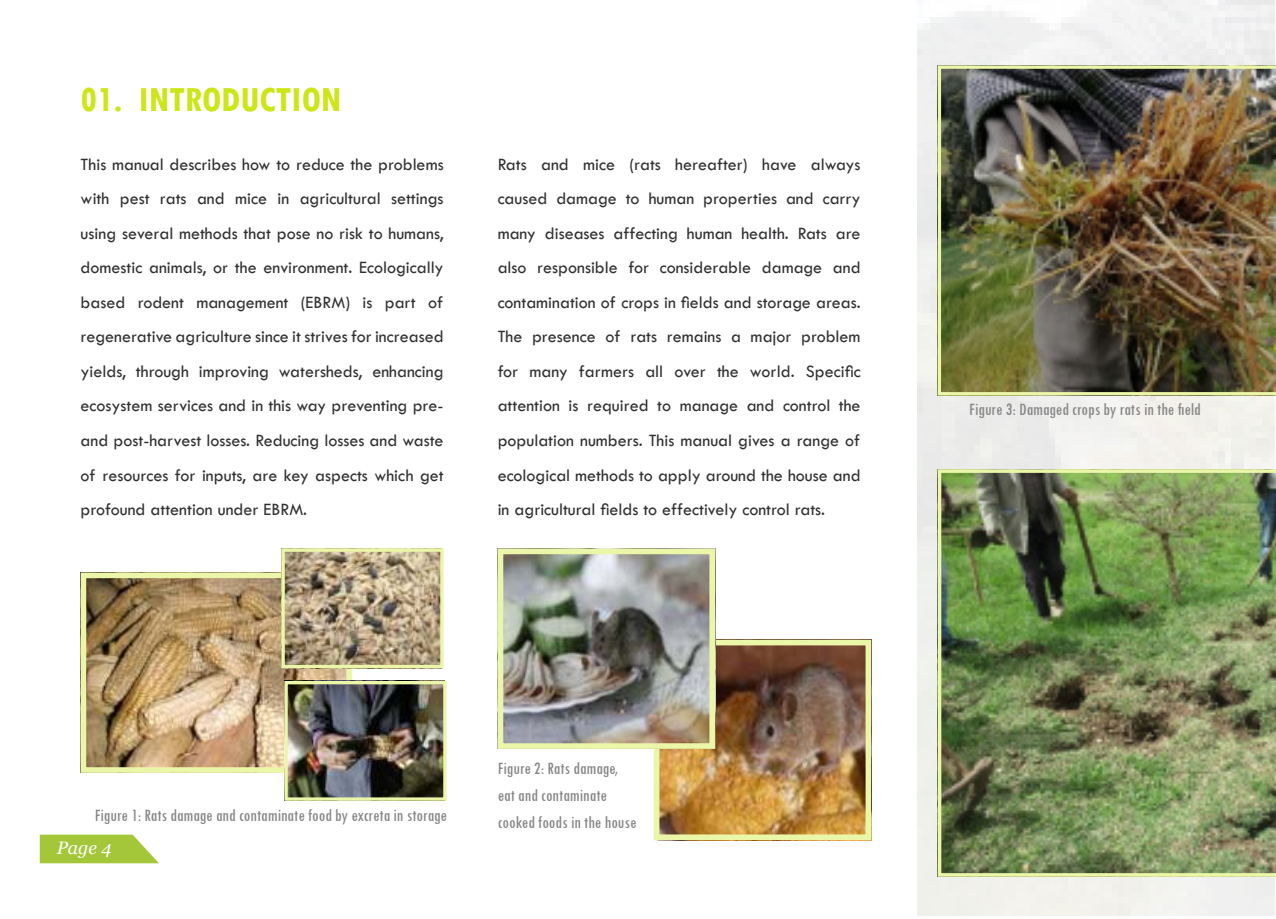
<style>
.page{position:relative;width:1276px;height:919px;background:#fff}
.page>*{position:absolute;margin:0;border:0;box-sizing:border-box;transform-origin:0 0}
.t1{font:700 condensed 37.5px "Tw Cen";color:#cce617}
.t2{font:18px/34.5px "Tw Cen";color:#323032;text-align:justify}
.t3{font:condensed 18px/27px "Tw Cen";color:#868686}
.t4{font:italic 18px "Georgia";color:#fff}
</style>
<div class="page">
<svg style="left:917px;top:0;width:358px;height:916px;fill:#f0f0ed"></svg>
<img style="left:937px;top:65px;width:339px;height:330px">
<img style="left:88px;top:579px;width:257px;height:186px">
<div style="left:81px;top:572px;width:271px;height:200px;border:6px solid #ecf6a9"></div>
<img style="left:285px;top:552px;width:155px;height:112px">
<div style="left:281px;top:548px;width:163px;height:120px;border:3px solid #ecf6a9"></div>
<img style="left:661px;top:646px;width:203px;height:187px">
<div style="left:654px;top:639px;width:217px;height:201px;border:6px solid #ecf6a9"></div>
<img style="left:505px;top:555px;width:203px;height:186px">
<div style="left:498px;top:548px;width:217px;height:200px;border:6px solid #ecf6a9"></div>
<img style="left:937px;top:469px;width:339px;height:407px">
<img style="left:288px;top:685px;width:154px;height:111px">
<div style="left:284px;top:681px;width:162px;height:119px;border:3px solid #ecf6a9"></div>
<svg style="left:40px;top:834px;width:119px;height:29px;background:#afce52"></svg>
<h1 class="t1" style="left:81px;top:83px;width:262px">01. INTRODUCTION</h1>
<p class="t2" style="left:81px;top:148px;width:364px">This manual describes how to reduce the problems with pest rats and mice in agricultural settings using several methods that pose no risk to humans, domestic animals, or the environment. Ecologically based rodent management (EBRM) is part of regenerative agriculture since it strives for increased yields, through improving watersheds, enhancing ecosystem services and in this way preventing pre&shy;and post-harvest losses. Reducing losses and waste of resources for inputs, are key aspects which get profound attention under EBRM.</p>
<p class="t2" style="left:498px;top:148px;width:364px">Rats and mice (rats hereafter) have always caused damage to human properties and carry many diseases affecting human health. Rats are also responsible for considerable damage and contamination of crops in fields and storage areas.<br>The presence of rats remains a major problem for many farmers all over the world. Specific attention is required to manage and control the population numbers. This manual gives a range of ecological methods to apply around the house and in agricultural fields to effectively control rats.</p>
<p class="t3" style="left:95px;top:802px;width:354px">Figure 1: Rats damage and contaminate food by excreta in storage</p>
<p class="t4" style="left:57px;top:840px;width:56px">Page 4</p>
<p class="t3" style="left:498px;top:755px;width:141px">Figure 2: Rats damage, eat and contaminate cooked foods in the house</p>
<p class="t3" style="left:969px;top:395px;width:233px">Figure 3: Damaged crops by rats in the field</p>
</div>
